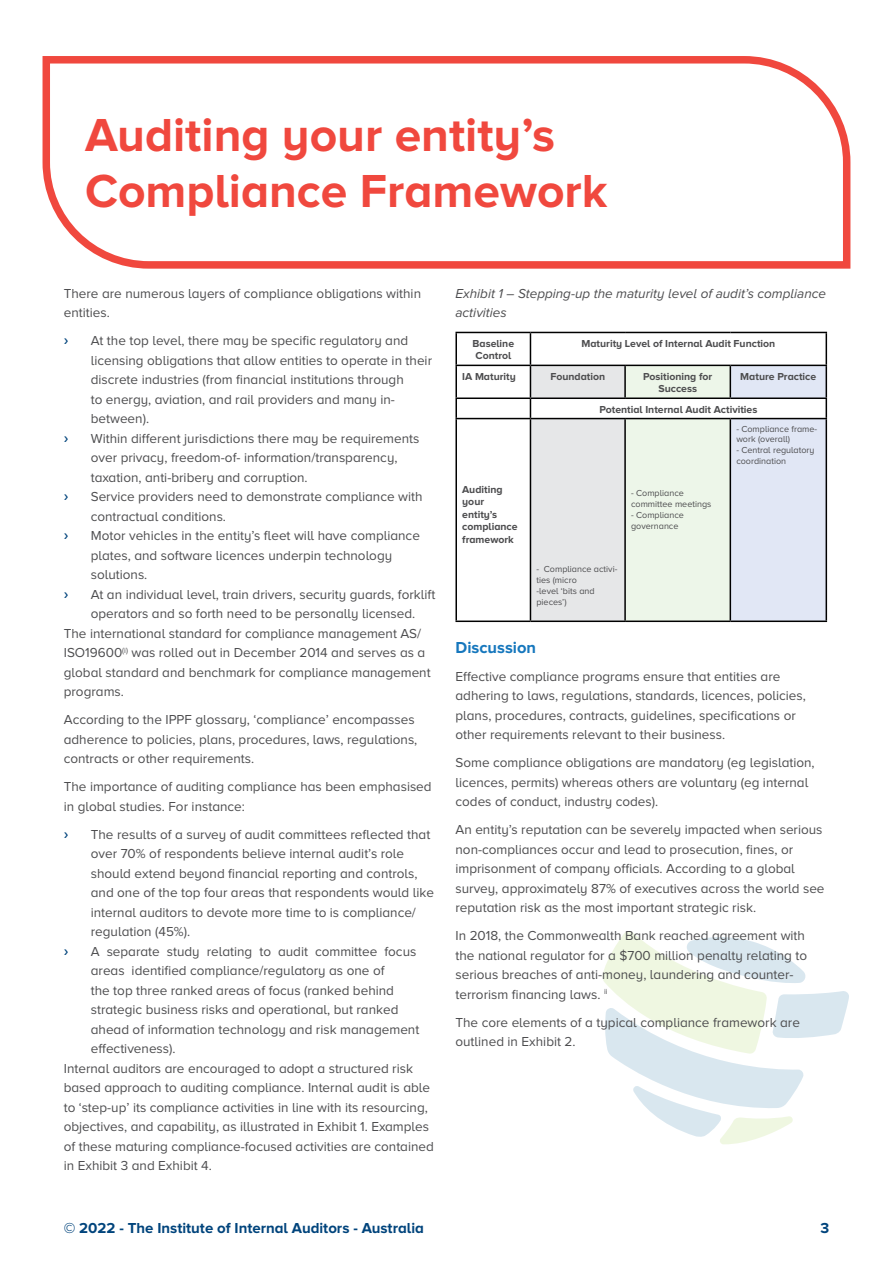
<style>
.page{position:relative;width:893px;height:1263px;background:#fff}
.page>*{position:absolute;margin:0;border:0;box-sizing:border-box;transform-origin:0 0}
.t1{font:700 48px/55.5px "Proxima Nova A";color:#f0483e}
.t2{font:700 16.5px "Proxima Nova A";color:#1677bd}
.t3{font:700 15px "Proxima Nova A";color:#00447c}
.t4{font:13.5px/19.5px "Proxima Nova A";color:#4d4d4f}
.t5{font:italic 13.5px/19.5px "Proxima Nova A";color:#4d4d4f}
.t6{font:13.5px "Cabin";color:#00447c}
.t7{font:700 10.5px/12.6px "Proxima Nova A";color:#4d4d4f}
.t8{font:9px/10.8px "Proxima Nova A";color:#4d4d4f}
</style>
<div class="page">
<svg style="left:602px;top:931px;width:247px;height:213px"></svg>
<svg style="left:42px;top:56px;width:809px;height:213px"></svg>
<hr style="left:455px;top:332px;width:75px;height:1px;background:#000">
<hr style="left:455px;top:333px;width:2px;height:32px;background:#000">
<hr style="left:530px;top:332px;width:95px;height:1px;background:#000">
<hr style="left:530px;top:333px;width:1px;height:32px;background:#000">
<hr style="left:625px;top:332px;width:105px;height:1px;background:#000">
<hr style="left:730px;top:332px;width:97px;height:1px;background:#000">
<hr style="left:826px;top:333px;width:1px;height:32px;background:#000">
<hr style="left:455px;top:365px;width:75px;height:1px;background:#000">
<hr style="left:455px;top:366px;width:2px;height:31px;background:#000">
<hr style="left:455px;top:397px;width:75px;height:2px;background:#000">
<svg style="left:455px;top:399px;width:2px;height:19px"></svg>
<svg style="left:530px;top:365px;width:297px;height:255px;background:#e3e8e8"></svg>
<hr style="left:455px;top:418px;width:75px;height:1px;background:#000">
<hr style="left:455px;top:419px;width:2px;height:201px;background:#000">
<hr style="left:530px;top:418px;width:95px;height:1px;background:#000">
<hr style="left:530px;top:419px;width:1px;height:201px;background:#000">
<hr style="left:625px;top:418px;width:105px;height:1px;background:#000">
<hr style="left:624px;top:419px;width:2px;height:201px;background:#000">
<hr style="left:730px;top:418px;width:97px;height:1px;background:#000">
<hr style="left:730px;top:419px;width:1px;height:201px;background:#000">
<hr style="left:826px;top:419px;width:1px;height:201px;background:#000">
<hr style="left:455px;top:620px;width:75px;height:2px;background:#000">
<hr style="left:530px;top:620px;width:95px;height:2px;background:#000">
<hr style="left:625px;top:620px;width:105px;height:2px;background:#000">
<hr style="left:730px;top:620px;width:97px;height:2px;background:#000">
<h1 class="t1" style="left:85px;top:107px;width:524px">Auditing your entity’s<br>Compliance Framework</h1>
<p class="t4" style="left:64px;top:283px;width:359px">There are numerous layers of compliance obligations within entities.</p>
<p class="t6" style="left:64px;top:332px;width:6px">›</p>
<p class="t4" style="left:91px;top:331px;width:343px">At the top level, there may be specific regulatory and licensing obligations that allow entities to operate in their discrete industries (from financial institutions through<br>to energy, aviation, and rail providers and many in&shy;between).</p>
<p class="t6" style="left:64px;top:430px;width:6px">›</p>
<p class="t4" style="left:91px;top:428px;width:330px">Within different jurisdictions there may be requirements over privacy, freedom-of- information/transparency, taxation, anti-bribery and corruption.</p>
<p class="t6" style="left:64px;top:488px;width:6px">›</p>
<p class="t4" style="left:91px;top:487px;width:333px">Service providers need to demonstrate compliance with contractual conditions.</p>
<p class="t6" style="left:64px;top:527px;width:6px">›</p>
<p class="t4" style="left:91px;top:526px;width:331px">Motor vehicles in the entity’s fleet will have compliance plates, and software licences underpin technology solutions.</p>
<p class="t6" style="left:64px;top:586px;width:6px">›</p>
<p class="t4" style="left:91px;top:584px;width:346px">At an individual level, train drivers, security guards, forklift</p>
<p class="t4" style="left:91px;top:604px;width:326px">operators and so forth need to be personally licensed.</p>
<p class="t4" style="left:64px;top:623px;width:359px">The international standard for compliance management AS/</p>
<p class="t4" style="left:64px;top:643px;width:363px">ISO19600<sup>(i)</sup> was rolled out in December 2014 and serves as a</p>
<p class="t4" style="left:64px;top:662px;width:368px">global standard and benchmark for compliance management</p>
<p class="t4" style="left:64px;top:682px;width:62px">programs.</p>
<p class="t4" style="left:64px;top:710px;width:355px">According to the IPPF glossary, ‘compliance’ encompasses adherence to policies, plans, procedures, laws, regulations, contracts or other requirements.</p>
<p class="t4" style="left:64px;top:777px;width:369px">The importance of auditing compliance has been emphasised in global studies. For instance:</p>
<p class="t6" style="left:64px;top:826px;width:6px">›</p>
<p class="t4" style="left:91px;top:824px;width:345px">The results of a survey of audit committees reflected that over 70% of respondents believe internal audit’s role should extend beyond financial reporting and controls, and one of the top four areas that respondents would like internal auditors to devote more time to is compliance/ regulation (45%).</p>
<p class="t6" style="left:64px;top:943px;width:6px">›</p>
<p class="t4" style="left:91px;top:941px;width:327px">A separate study relating to audit committee focus</p>
<p class="t4" style="left:91px;top:961px;width:295px">areas identified compliance/regulatory as one of</p>
<p class="t4" style="left:91px;top:980px;width:305px">the top three ranked areas of focus (ranked behind</p>
<p class="t4" style="left:91px;top:1000px;width:309px">strategic business risks and operational, but ranked</p>
<p class="t4" style="left:91px;top:1019px;width:330px">ahead of information technology and risk management</p>
<p class="t4" style="left:91px;top:1039px;width:86px">effectiveness).</p>
<p class="t4" style="left:64px;top:1058px;width:351px">Internal auditors are encouraged to adopt a structured risk</p>
<p class="t4" style="left:64px;top:1078px;width:368px">based approach to auditing compliance. Internal audit is able</p>
<p class="t4" style="left:64px;top:1097px;width:366px">to ‘step-up’ its compliance activities in line with its resourcing,</p>
<p class="t4" style="left:64px;top:1117px;width:367px">objectives, and capability, as illustrated in Exhibit 1. Examples</p>
<p class="t4" style="left:64px;top:1136px;width:372px">of these maturing compliance-focused activities are contained</p>
<p class="t4" style="left:64px;top:1156px;width:150px">in Exhibit 3 and Exhibit 4.</p>
<p class="t5" style="left:455px;top:283px;width:372px">Exhibit 1 – Stepping-up the maturity level of audit’s compliance activities</p>
<p class="t7" style="left:473px;top:337px;width:43px">Baseline<br>Control</p>
<p class="t7" style="left:581px;top:337px;width:195px">Maturity Level of Internal Audit Function</p>
<p class="t7" style="left:462px;top:370px;width:55px">IA Maturity</p>
<p class="t7" style="left:550px;top:370px;width:56px">Foundation</p>
<p class="t7" style="left:643px;top:370px;width:71px;text-align:center">Positioning for<br>Success</p>
<p class="t7" style="left:740px;top:370px;width:78px">Mature Practice</p>
<p class="t7" style="left:599px;top:403px;width:160px">Potential Internal Audit Activities</p>
<p class="t7" style="left:462px;top:483px;width:57px">Auditing your entity’s compliance framework</p>
<p class="t8" style="left:536px;top:564px;width:82px">- Compliance activi&shy;ties (micro<br>-level ‘bits and pieces’)</p>
<p class="t8" style="left:631px;top:488px;width:82px">- Compliance committee meetings</p>
<p class="t8" style="left:631px;top:510px;width:54px">- Compliance governance</p>
<p class="t8" style="left:736px;top:423px;width:82px">- Compliance frame&shy;work (overall)</p>
<p class="t8" style="left:736px;top:445px;width:80px">- Central regulatory coordination</p>
<p class="t2" style="left:455px;top:638px;width:82px">Discussion</p>
<p class="t4" style="left:455px;top:666px;width:352px">Effective compliance programs ensure that entities are adhering to laws, regulations, standards, licences, policies, plans, procedures, contracts, guidelines, specifications or other requirements relevant to their business.</p>
<p class="t4" style="left:455px;top:753px;width:361px">Some compliance obligations are mandatory (eg legislation, licences, permits) whereas others are voluntary (eg internal codes of conduct, industry codes).</p>
<p class="t4" style="left:455px;top:820px;width:371px">An entity’s reputation can be severely impacted when serious non-compliances occur and lead to prosecution, fines, or imprisonment of company officials. According to a global survey, approximately 87% of executives across the world see reputation risk as the most important strategic risk.</p>
<p class="t4" style="left:455px;top:926px;width:353px">In 2018, the Commonwealth Bank reached agreement with the national regulator for a $700 million penalty relating to serious breaches of anti-money, laundering and counter&shy;terrorism financing laws. <sup>ii</sup></p>
<p class="t4" style="left:455px;top:1012px;width:346px">The core elements of a typical compliance framework are outlined in Exhibit 2.</p>
<p class="t3" style="left:64px;top:1219px;width:362px">© 2022 - The Institute of Internal Auditors - Australia</p>
<p class="t3" style="left:820px;top:1219px;width:10px">3</p>
</div>
